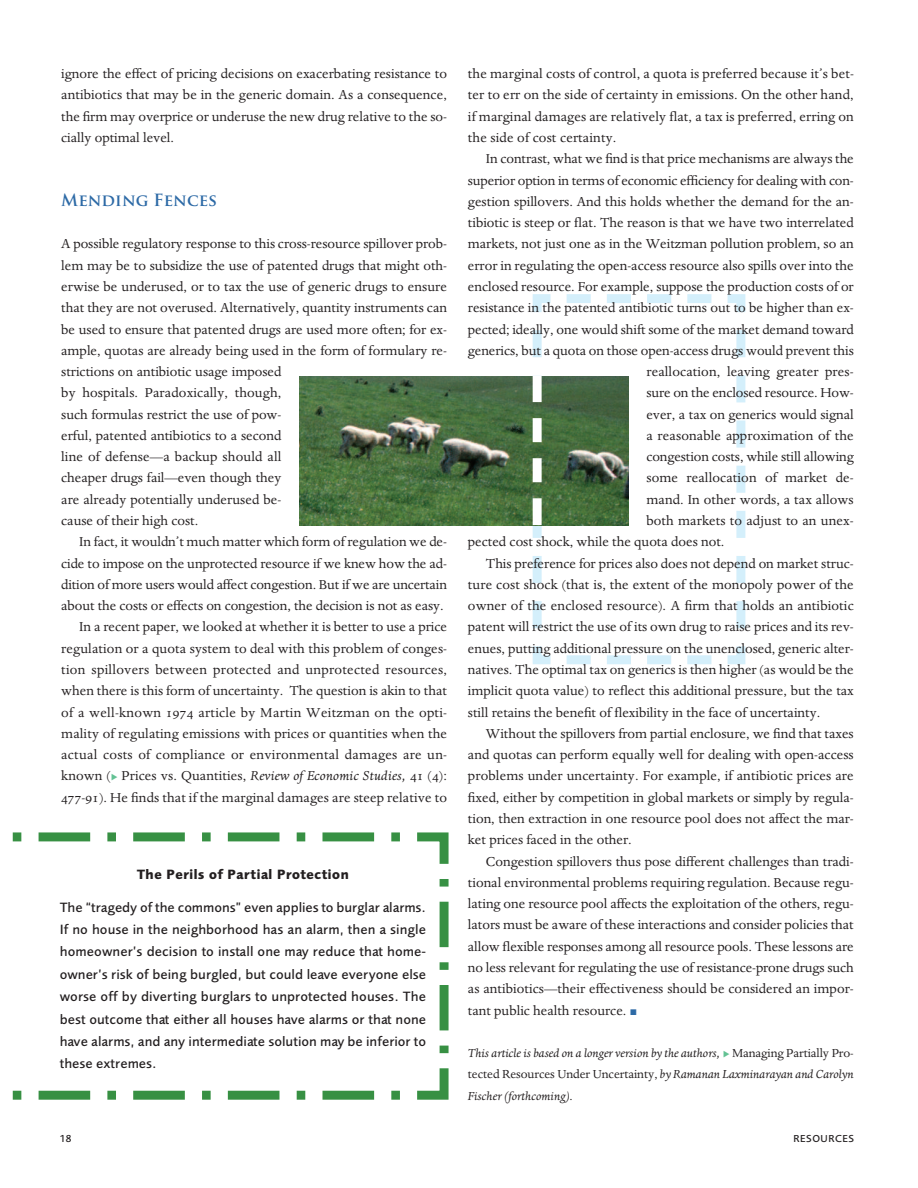
<style>
.page{position:relative;width:918px;height:1188px;background:#fff}
.page>*{position:absolute;margin:0;border:0;box-sizing:border-box;transform-origin:0 0}
.t1{font:700 16.5px "Trajan Pro";color:#2d6aa6}
.t2{font:15px/21.3px "Dante MT Std";color:#231f20;text-align:justify}
.t3{font:500 15px/22.4px "Foundry Intl";color:#231f20;text-align:justify}
.t4{font:700 15px "Foundry Intl";color:#231f20}
.t5{font:italic 13.5px/21.3px "Dante MT Std";letter-spacing:-.005em;color:#231f20;text-align:justify}
.t6{font:500 10.5px "Foundry Sans";letter-spacing:.05em;color:#231f20}
.s1{font-style:italic}
.s2{color:#2d6aa6}
.s3{font-style:normal}
</style>
<div class="page">
<svg style="left:12px;top:832px;width:437px;height:268px"></svg>
<img style="left:299px;top:376px;width:229px;height:149px">
<svg style="left:528px;top:294px;width:218px;height:371px"></svg>
<div style="left:533px;top:375px;width:9px;height:27px;background:#fff"></div>
<div style="left:533px;top:498px;width:9px;height:27px;background:#fff"></div>
<p class="t2" style="left:61px;top:64px;width:387px">ignore the effect of pricing decisions on exacerbating resistance to antibiotics that may be in the generic domain. As a consequence, the firm may overprice or underuse the new drug relative to the so&shy;cially optimal level.</p>
<p class="t1" style="left:61px;top:193px;width:157px">Mending Fences</p>
<p class="t2" style="left:61px;top:234px;width:387px;text-align:left">A possible regulatory response to this cross-resource spillover prob&shy;lem may be to subsidize the use of patented drugs that might oth&shy;erwise be underused, or to tax the use of generic drugs to ensure that they are not overused. Alternatively, quantity instruments can be used to ensure that patented drugs are used more often; for ex&shy;ample, quotas are already being used in the form of formulary re&shy;strictions on antibiotic usage imposed<br>by hospitals. Paradoxically, though,<br>such formulas restrict the use of pow-<br>erful, patented antibiotics to a second<br>line of defense—a backup should all<br>cheaper drugs fail—even though they<br>are already potentially underused be-<br>cause of their high cost.</p>
<p class="t2" style="left:61px;top:532px;width:387px;text-align:right">In fact, it wouldn’t much matter which form of regulation we de&shy;cide to impose on the unprotected resource if we knew how the ad&shy;dition of more users would affect congestion. But if we are uncertain about the costs or effects on congestion, the decision is not as easy.<br>In a recent paper, we looked at whether it is better to use a price regulation or a quota system to deal with this problem of conges&shy;tion spillovers between protected and unprotected resources, when there is this form of uncertainty. The question is akin to that of a well-known 1974 article by Martin Weitzman on the opti&shy;mality of regulating emissions with prices or quantities when the actual costs of compliance or environmental damages are un&shy;known ( Prices vs. Quantities, <span class="s1">Review of Economic Studies,</span> 41 (4):<br>477-91). He finds that if the marginal damages are steep relative to</p>
<p class="t4" style="left:137px;top:869px;width:214px">The Perils of Partial Protection</p>
<p class="t3" style="left:60px;top:897px;width:368px">The “tragedy of the commons” even applies to burglar alarms.<br>If no house in the neighborhood has an alarm, then a single homeowner’s decision to install one may reduce that home&shy;owner’s risk of being burgled, but could leave everyone else worse off by diverting burglars to unprotected houses. The best outcome that either all houses have alarms or that none have alarms, and any intermediate solution may be inferior to these extremes.</p>
<p class="t2" style="left:468px;top:64px;width:387px">the marginal costs of control, a quota is preferred because it’s bet&shy;ter to err on the side of certainty in emissions. On the other hand, if marginal damages are relatively flat, a tax is preferred, erring on the side of cost certainty.</p>
<p class="t2" style="left:486px;top:149px;width:369px">In contrast, what we find is that price mechanisms are always the</p>
<p class="t2" style="left:468px;top:171px;width:387px">superior option in terms of economic efficiency for dealing with con-</p>
<p class="t2" style="left:468px;top:192px;width:387px">gestion spillovers. And this holds whether the demand for the an-</p>
<p class="t2" style="left:468px;top:213px;width:387px">tibiotic is steep or flat. The reason is that we have two interrelated</p>
<p class="t2" style="left:468px;top:234px;width:387px">markets, not just one as in the Weitzman pollution problem, so an</p>
<p class="t2" style="left:468px;top:256px;width:387px">error in regulating the open-access resource also spills over into the</p>
<p class="t2" style="left:468px;top:277px;width:387px">enclosed resource. For example, suppose the production costs of or</p>
<p class="t2" style="left:468px;top:298px;width:387px">resistance in the patented antibiotic turns out to be higher than ex-</p>
<p class="t2" style="left:468px;top:320px;width:387px">pected; ideally, one would shift some of the market demand toward</p>
<p class="t2" style="left:468px;top:341px;width:387px">generics, but a quota on those open-access drugs would prevent this</p>
<p class="t2" style="left:646px;top:362px;width:209px">reallocation, leaving greater pres-</p>
<p class="t2" style="left:646px;top:383px;width:209px">sure on the enclosed resource. How-</p>
<p class="t2" style="left:646px;top:405px;width:209px">ever, a tax on generics would signal</p>
<p class="t2" style="left:646px;top:426px;width:209px">a reasonable approximation of the</p>
<p class="t2" style="left:646px;top:447px;width:209px">congestion costs, while still allowing</p>
<p class="t2" style="left:646px;top:469px;width:209px">some reallocation of market de-</p>
<p class="t2" style="left:646px;top:490px;width:209px">mand. In other words, a tax allows</p>
<p class="t2" style="left:646px;top:511px;width:209px">both markets to adjust to an unex-</p>
<p class="t2" style="left:468px;top:532px;width:258px">pected cost shock, while the quota does not.</p>
<p class="t2" style="left:486px;top:554px;width:369px">This preference for prices also does not depend on market struc-</p>
<p class="t2" style="left:468px;top:575px;width:387px">ture cost shock (that is, the extent of the monopoly power of the</p>
<p class="t2" style="left:468px;top:596px;width:387px">owner of the enclosed resource). A firm that holds an antibiotic</p>
<p class="t2" style="left:468px;top:618px;width:387px">patent will restrict the use of its own drug to raise prices and its rev-</p>
<p class="t2" style="left:468px;top:639px;width:387px">enues, putting additional pressure on the unenclosed, generic alter-</p>
<p class="t2" style="left:468px;top:660px;width:387px">natives. The optimal tax on generics is then higher (as would be the</p>
<p class="t2" style="left:468px;top:681px;width:387px">implicit quota value) to reflect this additional pressure, but the tax</p>
<p class="t2" style="left:468px;top:703px;width:354px">still retains the benefit of flexibility in the face of uncertainty.</p>
<p class="t2" style="left:486px;top:724px;width:369px">Without the spillovers from partial enclosure, we find that taxes</p>
<p class="t2" style="left:468px;top:745px;width:387px">and quotas can perform equally well for dealing with open-access</p>
<p class="t2" style="left:468px;top:767px;width:387px">problems under uncertainty. For example, if antibiotic prices are</p>
<p class="t2" style="left:468px;top:788px;width:387px">fixed, either by competition in global markets or simply by regula-</p>
<p class="t2" style="left:468px;top:809px;width:387px">tion, then extraction in one resource pool does not affect the mar-</p>
<p class="t2" style="left:468px;top:830px;width:165px">ket prices faced in the other.</p>
<p class="t2" style="left:486px;top:852px;width:369px">Congestion spillovers thus pose different challenges than tradi-</p>
<p class="t2" style="left:468px;top:873px;width:387px">tional environmental problems requiring regulation. Because regu-</p>
<p class="t2" style="left:468px;top:894px;width:387px">lating one resource pool affects the exploitation of the others, regu-</p>
<p class="t2" style="left:468px;top:916px;width:387px">lators must be aware of these interactions and consider policies that</p>
<p class="t2" style="left:468px;top:937px;width:387px">allow flexible responses among all resource pools. These lessons are</p>
<p class="t2" style="left:468px;top:958px;width:387px">no less relevant for regulating the use of resistance-prone drugs such</p>
<p class="t2" style="left:468px;top:979px;width:387px">as antibiotics—their effectiveness should be considered an impor-</p>
<p class="t2" style="left:468px;top:1001px;width:171px">tant public health resource. <span class="s2">∫</span></p>
<p class="t5" style="left:468px;top:1044px;width:387px">This article is based on a longer version by the authors, <span class="s3">Managing Partially Pro&shy;tected Resources Under Uncertainty,</span> by Ramanan Laxminarayan and Carolyn Fischer (forthcoming)<span class="s3">.</span></p>
<p class="t6" style="left:60px;top:1135px;width:13px">18</p>
<p class="t6" style="left:794px;top:1135px;width:62px">RESOURCES</p>
</div>
